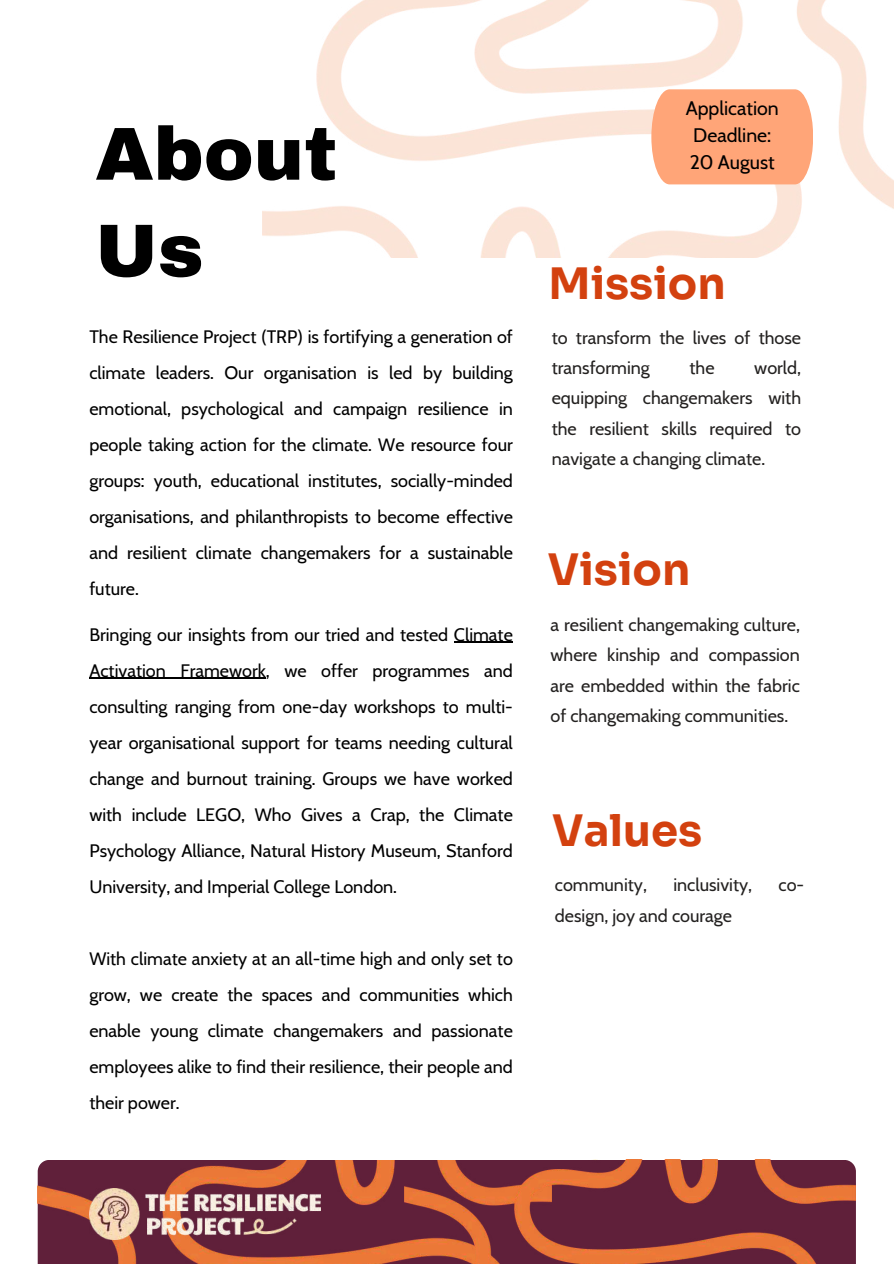
<style>
.page{position:relative;width:894px;height:1264px;background:#fff}
.page>*{position:absolute;margin:0;border:0;box-sizing:border-box;transform-origin:0 0}
.t1{font:900 75px/96.8px "Archivo";color:#000}
.t2{font:700 43.35px "Sora";color:#d3410f}
.t3{font:19.5px/27px "Cabin";color:#000}
.t4{font:18px/36px "Cabin";color:#000;text-align:justify}
.t5{font:18px/30.3px "Cabin";color:#232120;text-align:justify}
</style>
<div class="page">
<img style="left:263px;top:0;width:630px;height:258px">
<div style="left:651px;top:89px;width:161px;height:95px;background:#ffa578"></div>
<img style="left:38px;top:1160px;width:366px;height:103px">
<img style="left:404px;top:1159px;width:451px;height:104px">
<img style="left:89px;top:1188px;width:231px;height:51px">
<hr style="left:454px;top:641px;width:58px;height:1px;background:#000">
<hr style="left:89px;top:677px;width:177px;height:1px;background:#000">
<h1 class="t1" style="left:95px;top:106px;width:243px">About<br>Us</h1>
<p class="t4" style="left:89px;top:319px;width:425px">The Resilience Project (TRP) is fortifying a generation of climate leaders. Our organisation is led by building emotional, psychological and campaign resilience in people taking action for the climate. We resource four groups: youth, educational institutes, socially-minded organisations, and philanthropists to become effective and resilient climate changemakers for a sustainable future.</p>
<p class="t4" style="left:89px;top:616px;width:425px">Bringing our insights from our tried and tested Climate Activation Framework, we offer programmes and consulting ranging from one-day workshops to multi&shy;year organisational support for teams needing cultural change and burnout training. Groups we have worked with include LEGO, Who Gives a Crap, the Climate Psychology Alliance, Natural History Museum, Stanford University, and Imperial College London.</p>
<p class="t4" style="left:89px;top:940px;width:425px">With climate anxiety at an all-time high and only set to grow, we create the spaces and communities which enable young climate changemakers and passionate employees alike to find their resilience, their people and their power.</p>
<p class="t3" style="left:685px;top:95px;width:94px">Application<br>Deadline:<br>20 August</p>
<h2 class="t2" style="left:548px;top:256px;width:178px">Mission</h2>
<p class="t5" style="left:551px;top:322px;width:251px">to transform the lives of those transforming</p>
<p class="t5" style="left:551px;top:352px;width:251px;text-indent:202px">world, equipping changemakers with the resilient skills required to navigate a changing climate.</p>
<p class="t5" style="left:689px;top:352px;width:27px">the</p>
<h2 class="t2" style="left:547px;top:543px;width:144px">Vision</h2>
<p class="t5" style="left:550px;top:609px;width:251px">a resilient changemaking culture, where kinship and compassion are embedded within the fabric of changemaking communities.</p>
<h2 class="t2" style="left:551px;top:803px;width:152px">Values</h2>
<p class="t5" style="left:554px;top:869px;width:93px">community,</p>
<p class="t5" style="left:673px;top:869px;width:80px">inclusivity,</p>
<p class="t5" style="left:778px;top:869px;width:27px">co-</p>
<p class="t5" style="left:554px;top:900px;width:179px">design, joy and courage</p>
</div>
